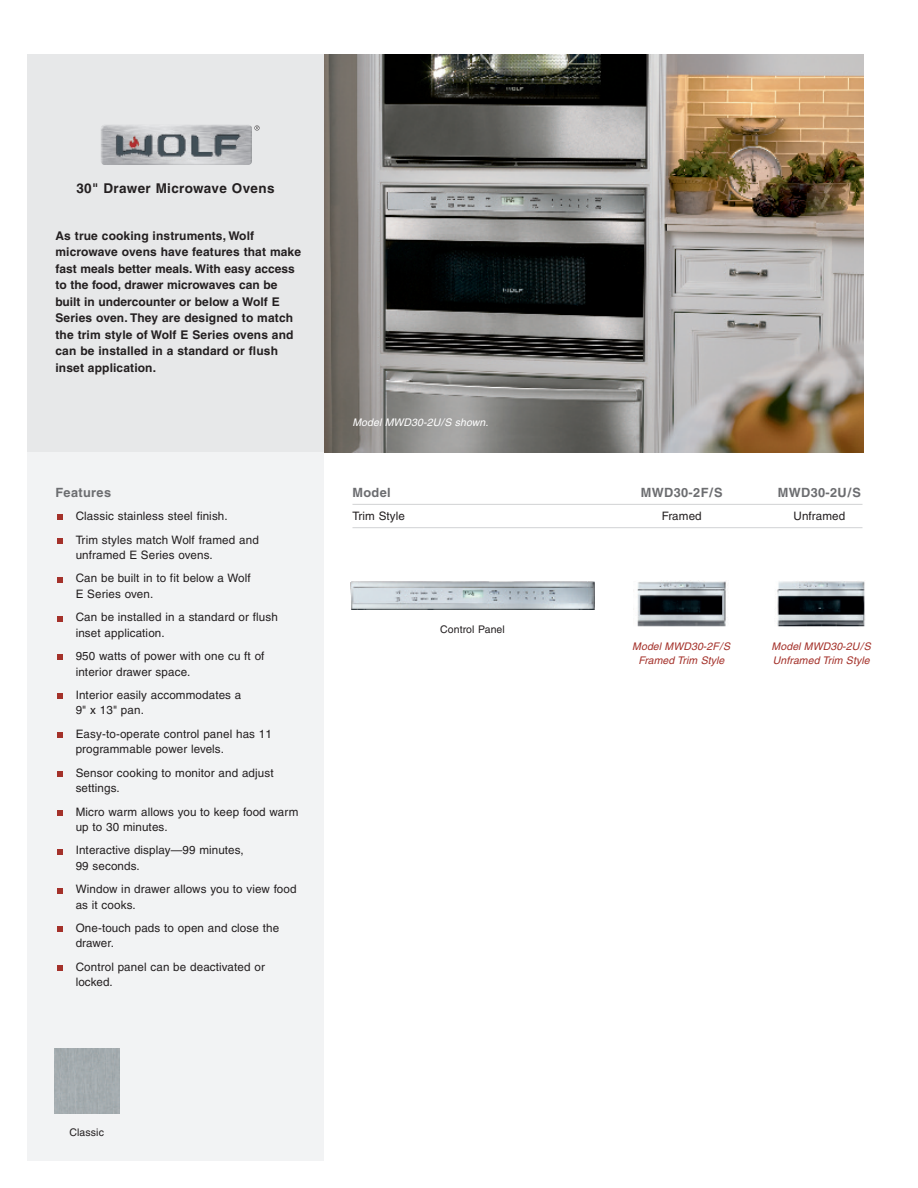
<style>
.page{position:relative;width:918px;height:1188px;background:#fff}
.page>*{position:absolute;margin:0;border:0;box-sizing:border-box;transform-origin:0 0}
.t1{font:700 13.5px "Helvetica";letter-spacing:.03em;color:#231f20}
.t2{font:700 12.75px "Helvetica";letter-spacing:.03em;color:#6c6d70}
.t3{font:700 12px/16.5px "Helvetica";letter-spacing:.01em;color:#231f20}
.t4{font:11.7px/23.5px "Helvetica";letter-spacing:.01em;color:#231f20}
.t5{font:italic 10.5px/14.2px "Helvetica";letter-spacing:.01em;color:#a4312a;text-align:center}
.t6{font:italic 10.5px "Helvetica";letter-spacing:.01em;color:#fff}
.t7{font:10.5px "Helvetica";letter-spacing:.01em;color:#231f20}
</style>
<div class="page">
<div style="left:27px;top:54px;width:297px;height:398px;background:#e7e8e9"></div>
<img style="left:101px;top:125px;width:151px;height:40px;border-radius:4px">
<svg style="left:254px;top:125px;width:6px;height:6px"></svg>
<div style="left:27px;top:452px;width:297px;height:709px;background:#f2f3f4"></div>
<img style="left:324px;top:54px;width:540px;height:398px">
<img style="left:633px;top:581px;width:93px;height:46px">
<img style="left:777px;top:581px;width:88px;height:46px">
<svg style="left:57px;top:966px;width:5px;height:5px"></svg>
<svg style="left:57px;top:927px;width:5px;height:5px"></svg>
<svg style="left:57px;top:888px;width:5px;height:5px"></svg>
<svg style="left:57px;top:849px;width:5px;height:5px"></svg>
<svg style="left:57px;top:810px;width:5px;height:6px"></svg>
<svg style="left:57px;top:771px;width:5px;height:6px"></svg>
<svg style="left:57px;top:732px;width:5px;height:6px"></svg>
<svg style="left:57px;top:694px;width:5px;height:5px"></svg>
<svg style="left:57px;top:655px;width:5px;height:5px"></svg>
<svg style="left:57px;top:616px;width:5px;height:5px"></svg>
<svg style="left:57px;top:577px;width:5px;height:5px"></svg>
<svg style="left:57px;top:538px;width:5px;height:6px"></svg>
<svg style="left:57px;top:515px;width:5px;height:5px"></svg>
<hr style="left:352px;top:504px;width:510px;height:1px;background:#d1d2d4">
<hr style="left:352px;top:527px;width:510px;height:1px;background:#d1d2d4">
<div style="left:54px;top:1048px;width:65px;height:66px;background:#a4acaf"></div>
<img style="left:350px;top:581px;width:244px;height:29px">
<p class="t1" style="left:76px;top:184px;width:200px">30" Drawer Microwave Ovens</p>
<p class="t3" style="left:55px;top:228px;width:247px">As true cooking instruments, Wolf microwave ovens have features that make fast meals better meals. With easy access to the food, drawer microwaves can be built in undercounter or below a Wolf E Series oven. They are designed to match the trim style of Wolf E Series ovens and can be installed in a standard or flush inset application.</p>
<p class="t2" style="left:56px;top:487px;width:57px">Features</p>
<p class="t4" style="left:76px;top:505px;width:185px">Classic stainless steel finish.<br>Trim styles match Wolf framed and</p>
<p class="t4" style="left:76px;top:544px;width:176px">unframed E Series ovens.<br>Can be built in to fit below a Wolf</p>
<p class="t4" style="left:76px;top:583px;width:204px">E Series oven.<br>Can be installed in a standard or flush</p>
<p class="t4" style="left:76px;top:622px;width:190px">inset application.<br>950 watts of power with one cu ft of</p>
<p class="t4" style="left:76px;top:661px;width:167px">interior drawer space.<br>Interior easily accommodates a</p>
<p class="t4" style="left:76px;top:700px;width:198px">9" x 13" pan.<br>Easy-to-operate control panel has 11</p>
<p class="t4" style="left:76px;top:738px;width:199px">programmable power levels.<br>Sensor cooking to monitor and adjust</p>
<p class="t4" style="left:76px;top:777px;width:224px">settings.<br>Micro warm allows you to keep food warm</p>
<p class="t4" style="left:76px;top:816px;width:170px">up to 30 minutes.<br>Interactive display—99 minutes,</p>
<p class="t4" style="left:76px;top:855px;width:222px">99 seconds.<br>Window in drawer allows you to view food</p>
<p class="t4" style="left:76px;top:894px;width:205px">as it cooks.<br>One-touch pads to open and close the</p>
<p class="t4" style="left:76px;top:933px;width:191px">drawer.<br>Control panel can be deactivated or</p>
<p class="t4" style="left:76px;top:972px;width:39px">locked.</p>
<p class="t6" style="left:352px;top:419px;width:137px">Model MWD30-2U/S shown.</p>
<p class="t2" style="left:352px;top:487px;width:40px">Model</p>
<p class="t2" style="left:641px;top:487px;width:83px">MWD30-2F/S</p>
<p class="t2" style="left:778px;top:487px;width:85px">MWD30-2U/S</p>
<p class="t4" style="left:352px;top:505px;width:54px">Trim Style</p>
<p class="t4" style="left:662px;top:505px;width:42px">Framed</p>
<p class="t4" style="left:794px;top:505px;width:53px">Unframed</p>
<p class="t7" style="left:440px;top:625px;width:66px">Control Panel</p>
<p class="t5" style="left:632px;top:640px;width:99px">Model MWD30-2F/S<br>Framed Trim Style</p>
<p class="t5" style="left:772px;top:640px;width:101px;text-align:left">Model MWD30-2U/S<br>Unframed Trim Style</p>
<p class="t7" style="left:69px;top:1129px;width:36px">Classic</p>
</div>
